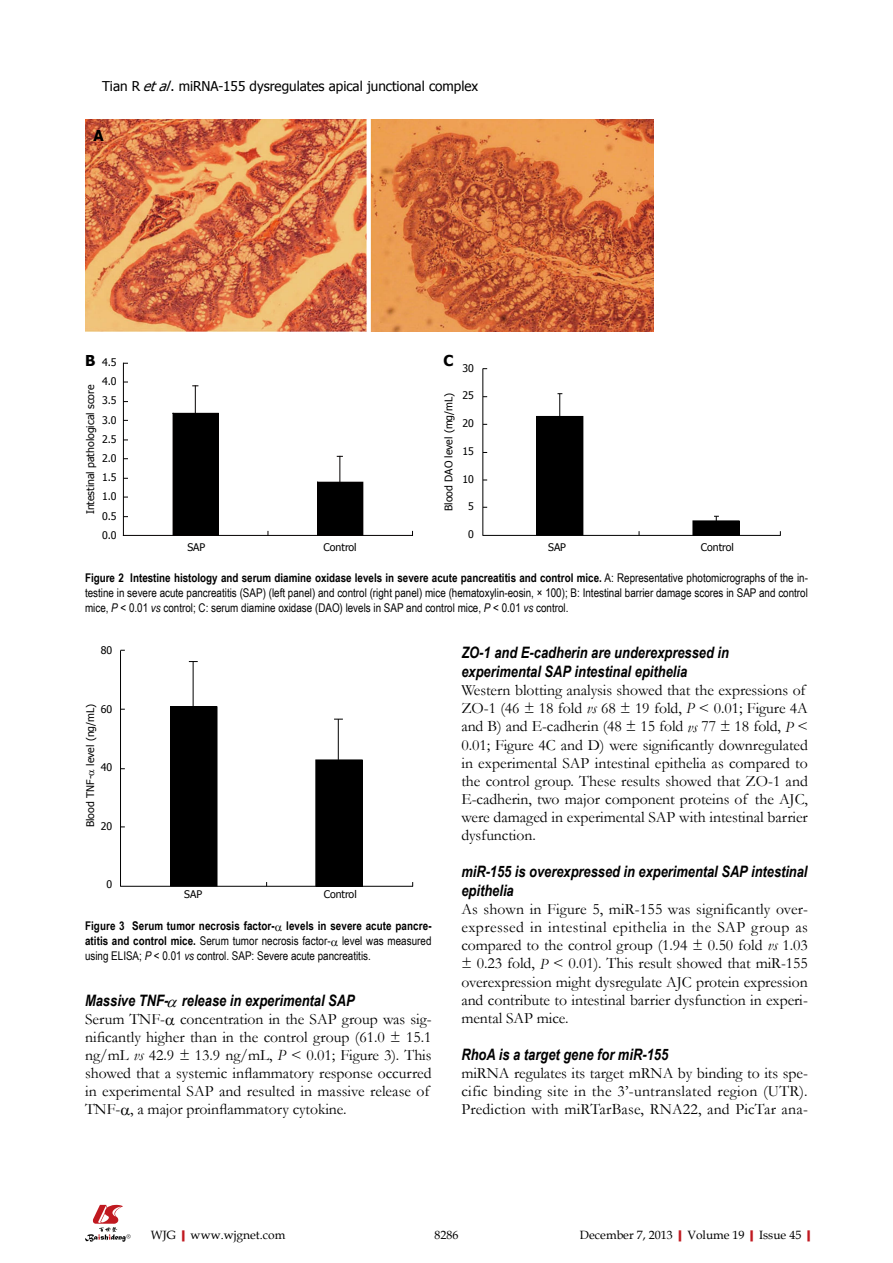
<style>
.page{position:relative;width:893px;height:1263px;background:#fff}
.page>*{position:absolute;margin:0;border:0;box-sizing:border-box;transform-origin:0 0}
.t1{font:15.75px/18.1px "Garamond";letter-spacing:-.005em;color:#000}
.t2{font:700 15px "Tahoma";color:#000}
.t3{font:13.5px "Tahoma";color:#000}
.t4{font:12px/15px "Arial Narrow";color:#000;text-align:justify}
.t5{font:12px "Book Antiqua";color:#000}
.t6{font:10.5px/19.2px "Tahoma";color:#000;text-align:justify}
.s1{font-style:italic}
.s2{font-weight:700}
.s3{font-family:"Arial Narrow";font-weight:700;font-style:italic}
.s4{font-weight:700;color:#c01920}
</style>
<div class="page">
<svg style="left:85px;top:1205px;width:46px;height:37px"></svg>
<img style="left:85px;top:119px;width:568px;height:213px">
<svg style="left:367px;top:119px;width:4px;height:213px"></svg>
<hr style="left:483px;top:535px;width:298px;height:1px;background:#000">
<hr style="left:483px;top:368px;width:1px;height:168px;background:#000">
<div style="left:537px;top:416px;width:46px;height:119px;background:#000"></div>
<div style="left:536px;top:416px;width:47px;height:119px;border:1px solid #000"></div>
<div style="left:693px;top:521px;width:46px;height:14px;background:#000"></div>
<svg style="left:557px;top:393px;width:5px;height:24px"></svg>
<svg style="left:714px;top:516px;width:5px;height:5px"></svg>
<hr style="left:120px;top:886px;width:293px;height:1px;background:#000">
<hr style="left:120px;top:650px;width:1px;height:236px;background:#000">
<div style="left:171px;top:707px;width:46px;height:179px;background:#000"></div>
<div style="left:170px;top:707px;width:47px;height:179px;border:1px solid #000"></div>
<hr style="left:193px;top:661px;width:1px;height:46px;background:#000">
<div style="left:316px;top:760px;width:46px;height:126px;background:#000"></div>
<hr style="left:338px;top:719px;width:1px;height:41px;background:#000">
<div style="left:173px;top:413px;width:45px;height:122px;background:#000"></div>
<div style="left:173px;top:413px;width:46px;height:123px;border:1px solid #040000"></div>
<div style="left:318px;top:482px;width:45px;height:53px;background:#000"></div>
<div style="left:317px;top:482px;width:46px;height:54px;border:1px solid #040000"></div>
<svg style="left:193px;top:386px;width:5px;height:27px"></svg>
<svg style="left:337px;top:456px;width:5px;height:26px"></svg>
<hr style="left:123px;top:363px;width:1px;height:172px;background:#040000">
<hr style="left:123px;top:535px;width:289px;height:1px;background:#040000">
<p class="t3" style="left:102px;top:77px;width:378px">Tian R <span class="s1">etal</span>. miRNA-155 dysregulates apical junctional complex</p>
<p class="t2" style="left:94px;top:125px;width:12px">A</p>
<p class="t2" style="left:85px;top:350px;width:12px">B</p>
<p class="t6" style="left:102px;top:352px;width:16px">4.5<br>4.0<br>3.5<br>3.0<br>2.5<br>2.0<br>1.5<br>1.0<br>0.5<br>0.0</p>
<p class="t6" style="left:80px;top:514px;width:131px;rotate:-90deg">Intestinal pathological score</p>
<p class="t6" style="left:187px;top:537px;width:19px">SAP</p>
<p class="t6" style="left:324px;top:537px;width:35px">Control</p>
<p class="t2" style="left:443px;top:350px;width:12px">C</p>
<p class="t6" style="left:439px;top:511px;width:120px;rotate:-90deg">Blood DAO level (mg/mL)</p>
<p class="t6" style="left:462px;top:358px;width:13px">30</p>
<p class="t6" style="left:462px;top:385px;width:13px">25</p>
<p class="t6" style="left:462px;top:413px;width:13px">20</p>
<p class="t6" style="left:462px;top:441px;width:13px">15</p>
<p class="t6" style="left:462px;top:469px;width:13px">10</p>
<p class="t6" style="left:468px;top:496px;width:7px">5</p>
<p class="t6" style="left:468px;top:524px;width:7px">0</p>
<p class="t6" style="left:548px;top:537px;width:19px">SAP</p>
<p class="t6" style="left:701px;top:537px;width:34px">Control</p>
<p class="t4" style="left:85px;top:570px;width:724px"><span class="s2">Figure 2 Intestine histology and serum diamine oxidase levels in severe acute pancreatitis and control mice.</span> A: Representative photomicrographs of the in&shy;testine in severe acute pancreatitis (SAP) (left panel) and control (right panel) mice (hematoxylin-eosin, × 100); B: Intestinal barrier damage scores in SAP and control mice, <span class="s1">P</span> &lt; 0.01 <span class="s1">vs</span> control; C: serum diamine oxidase (DAO) levels in SAP and control mice, <span class="s1">P</span> &lt; 0.01 <span class="s1">vs</span> control.</p>
<p class="t6" style="left:101px;top:640px;width:13px">80</p>
<p class="t6" style="left:80px;top:827px;width:125px;rotate:-90deg">Blood TNF- level (ng/mL)</p>
<p class="t6" style="left:101px;top:699px;width:13px">60</p>
<p class="t6" style="left:101px;top:757px;width:13px">40</p>
<p class="t6" style="left:101px;top:816px;width:13px">20</p>
<p class="t6" style="left:107px;top:874px;width:7px">0</p>
<p class="t6" style="left:184px;top:884px;width:19px">SAP</p>
<p class="t6" style="left:324px;top:884px;width:35px">Control</p>
<p class="t4" style="left:85px;top:918px;width:348px"><span class="s2">Figure 3 Serum tumor necrosis factor- levels in severe acute pancre&shy;atitis and control mice.</span> Serum tumor necrosis factor- level was measured using ELISA; <span class="s1">P</span> &lt; 0.01 <span class="s1">vs</span> control. SAP: Severe acute pancreatitis.</p>
<p class="t1" style="left:85px;top:992px;width:348px"><span class="s3">Massive TNF- release in experimental SAP<br></span>Serum TNF- concentration in the SAP group was sig&shy;nificantly higher than in the control group (61.0 ± 15.1 ng/mL <span class="s1">vs</span> 42.9 ± 13.9 ng/mL, <span class="s1">P</span> &lt; 0.01; Figure 3). This showed that a systemic inflammatory response occurred in experimental SAP and resulted in massive release of TNF- , a major proinflammatory cytokine.</p>
<p class="t1" style="left:461px;top:644px;width:348px"><span class="s3">ZO-1 and E-cadherin are underexpressed in experimental SAP intestinal epithelia<br></span>Western blotting analysis showed that the expressions of ZO-1 (46 ± 18 fold <span class="s1">vs</span> 68 ± 19 fold, <span class="s1">P</span> &lt; 0.01; Figure 4A and B) and E-cadherin (48 ± 15 fold <span class="s1">vs</span> 77 ± 18 fold, <span class="s1">P</span> &lt; 0.01; Figure 4C and D) were significantly downregulated in experimental SAP intestinal epithelia as compared to the control group. These results showed that ZO-1 and E-cadherin, two major component proteins of the AJC, were damaged in experimental SAP with intestinal barrier dysfunction.</p>
<p class="t1" style="left:461px;top:863px;width:348px"><span class="s3">miR-155 is overexpressed in experimental SAP intestinal epithelia<br></span>As shown in Figure 5, miR-155 was significantly over&shy;expressed in intestinal epithelia in the SAP group as compared to the control group (1.94 ± 0.50 fold <span class="s1">vs</span> 1.03 ± 0.23 fold, <span class="s1">P</span> &lt; 0.01). This result showed that miR-155 overexpression might dysregulate AJC protein expression and contribute to intestinal barrier dysfunction in experi&shy;mental SAP mice.</p>
<p class="t1" style="left:461px;top:1046px;width:348px"><span class="s3">RhoA is a target gene for miR-155<br></span>miRNA regulates its target mRNA by binding to its spe&shy;cific binding site in the 3’-untranslated region (UTR).<br>Prediction with miRTarBase, RNA22, and PicTar ana-</p>
<p class="t5" style="left:151px;top:1226px;width:136px">WJG<span class="s4">|</span>www.wjgnet.com</p>
<p class="t5" style="left:434px;top:1226px;width:25px">8286</p>
<p class="t5" style="left:580px;top:1226px;width:237px">December 7, 2013<span class="s4">|</span>Volume 19<span class="s4">|</span>Issue 45<span class="s4">|</span></p>
</div>
